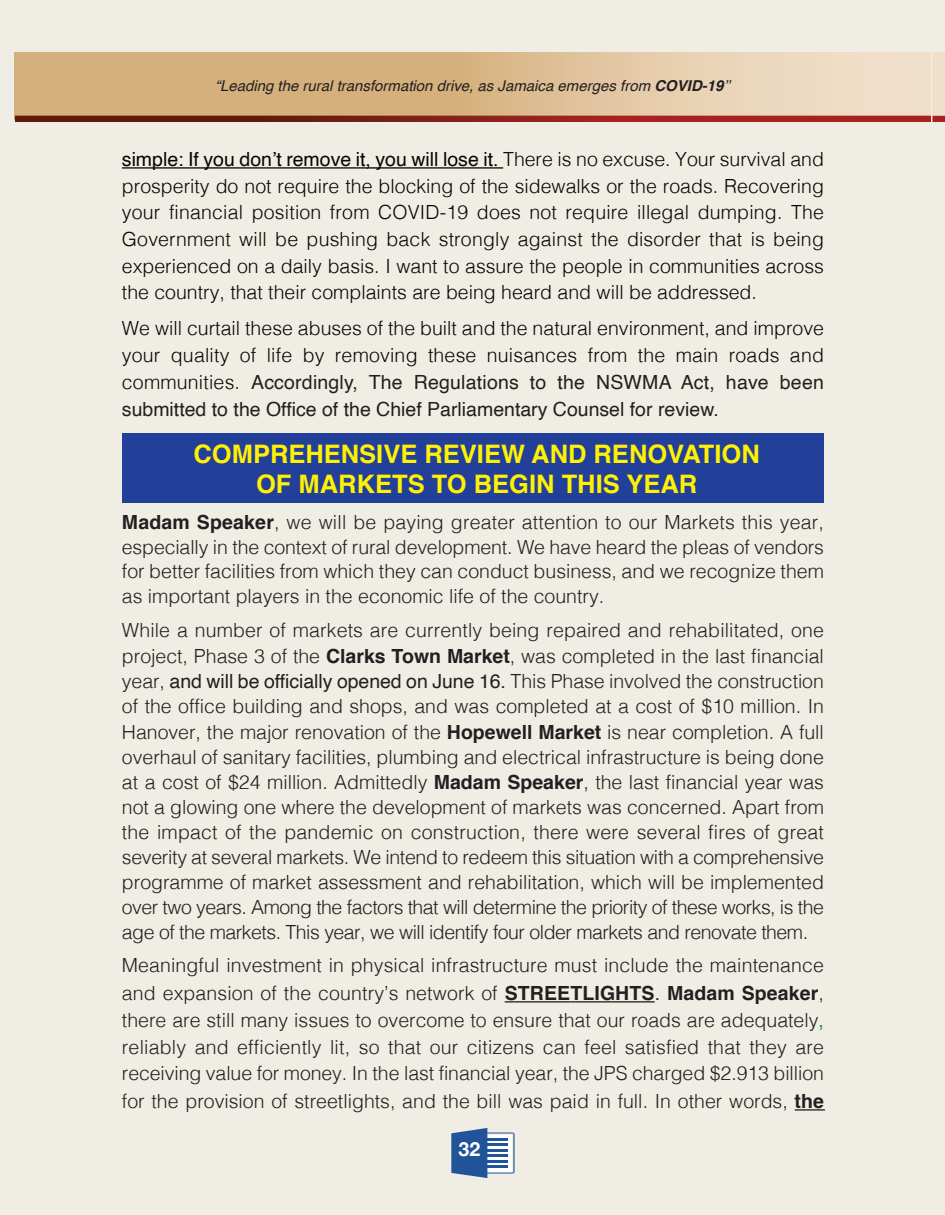
<style>
.page{position:relative;width:945px;height:1215px;background:#efede4}
.page>*{position:absolute;margin:0;border:0;box-sizing:border-box;transform-origin:0 0}
.t1{font:700 25.5px "Helvetica";color:#fff101}
.t2{font:300 19.5px/25px "Helvetica";color:#231f20;text-align:justify}
.t3{font:300 19.5px/26.7px "Helvetica";letter-spacing:.005em;color:#080505;text-align:justify}
.t4{font:700 19.5px "Helvetica Neue";color:#fff}
.t5{font:italic 15px "Helvetica";color:#231f20}
.s1{font-weight:700}
.s2{font-weight:400}
.s3{font-weight:400;color:#231f20}
.s4{font-weight:400;color:#0d9344}
</style>
<div class="page">
<div style="left:932px;top:52px;width:13px;height:68px;background:#f0dfc9"></div>
<svg style="left:932px;top:116px;width:13px;height:6px"></svg>
<svg style="left:15px;top:52px;width:916px;height:64px"></svg>
<svg style="left:15px;top:116px;width:916px;height:6px"></svg>
<svg style="left:451px;top:1128px;width:64px;height:50px"></svg>
<hr style="left:122px;top:167px;width:381px;height:2px;background:#080505">
<hr style="left:505px;top:1001px;width:52px;height:2px;background:#231f20">
<svg style="left:557px;top:1001px;width:13px;height:2px"></svg>
<hr style="left:570px;top:1001px;width:85px;height:2px;background:#231f20">
<hr style="left:795px;top:1109px;width:29px;height:2px;background:#231f20">
<div style="left:122px;top:433px;width:702px;height:70px;background:#223f99"></div>
<p class="t5" style="left:215px;top:80px;width:516px">“Leading the rural transformation drive, as Jamaica emerges from <span class="s1">COVID-19</span>’’</p>
<p class="t3" style="left:122px;top:147px;width:704px"><span class="s2">simple: If you don’t remove it, you will lose it.</span> There is no excuse. Your survival and prosperity do not require the blocking of the sidewalks or the roads. Recovering your financial position from COVID-19 does not require illegal dumping. The Government will be pushing back strongly against the disorder that is being experienced on a daily basis. I want to assure the people in communities across the country, that their complaints are being heard and will be addressed.</p>
<p class="t3" style="left:122px;top:316px;width:704px;line-height:27.2px">We will curtail these abuses of the built and the natural environment, and improve your quality of life by removing these nuisances from the main roads and communities. <span class="s3">Accordingly, The Regulations to the NSWMA Act, have been submitted to the Office of the Chief Parliamentary Counsel for review.</span></p>
<p class="t1" style="left:194px;top:443px;width:568px">COMPREHENSIVE REVIEW AND RENOVATION</p>
<p class="t1" style="left:256px;top:473px;width:443px">OF MARKETS TO BEGIN THIS YEAR</p>
<p class="t2" style="left:122px;top:511px;width:704px"><span class="s1">Madam Speaker</span>, we will be paying greater attention to our Markets this year, especially in the context of rural development. We have heard the pleas of vendors for better facilities from which they can conduct business, and we recognize them as important players in the economic life of the country.</p>
<p class="t2" style="left:122px;top:619px;width:704px">While a number of markets are currently being repaired and rehabilitated, one project, Phase 3 of the <span class="s1">Clarks Town Market</span>, was completed in the last financial year, <span class="s2">and will be officially opened on June 16.</span> This Phase involved the construction of the office building and shops, and was completed at a cost of $10 million. In Hanover, the major renovation of the <span class="s1">Hopewell Market</span> is near completion. A full overhaul of sanitary facilities, plumbing and electrical infrastructure is being done at a cost of $24 million. Admittedly <span class="s1">Madam Speaker</span>, the last financial year was not a glowing one where the development of markets was concerned. Apart from the impact of the pandemic on construction, there were several fires of great severity at several markets. We intend to redeem this situation with a comprehensive programme of market assessment and rehabilitation, which will be implemented over two years. Among the factors that will determine the priority of these works, is the age of the markets. This year, we will identify four older markets and renovate them.</p>
<p class="t2" style="left:122px;top:954px;width:704px;line-height:27px">Meaningful investment in physical infrastructure must include the maintenance and expansion of the country’s network of <span class="s1">STREETLIGHTS</span><span class="s2">.</span> <span class="s1">Madam Speaker</span>, there are still many issues to overcome to ensure that our roads are adequately<span class="s4">, </span>reliably and efficiently lit, so that our citizens can feel satisfied that they are receiving value for money. In the last financial year, the JPS charged $2.913 billion for the provision of streetlights, and the bill was paid in full. In other words, <span class="s1">the</span></p>
<p class="t4" style="left:459px;top:1137px;width:23px">32</p>
</div>
